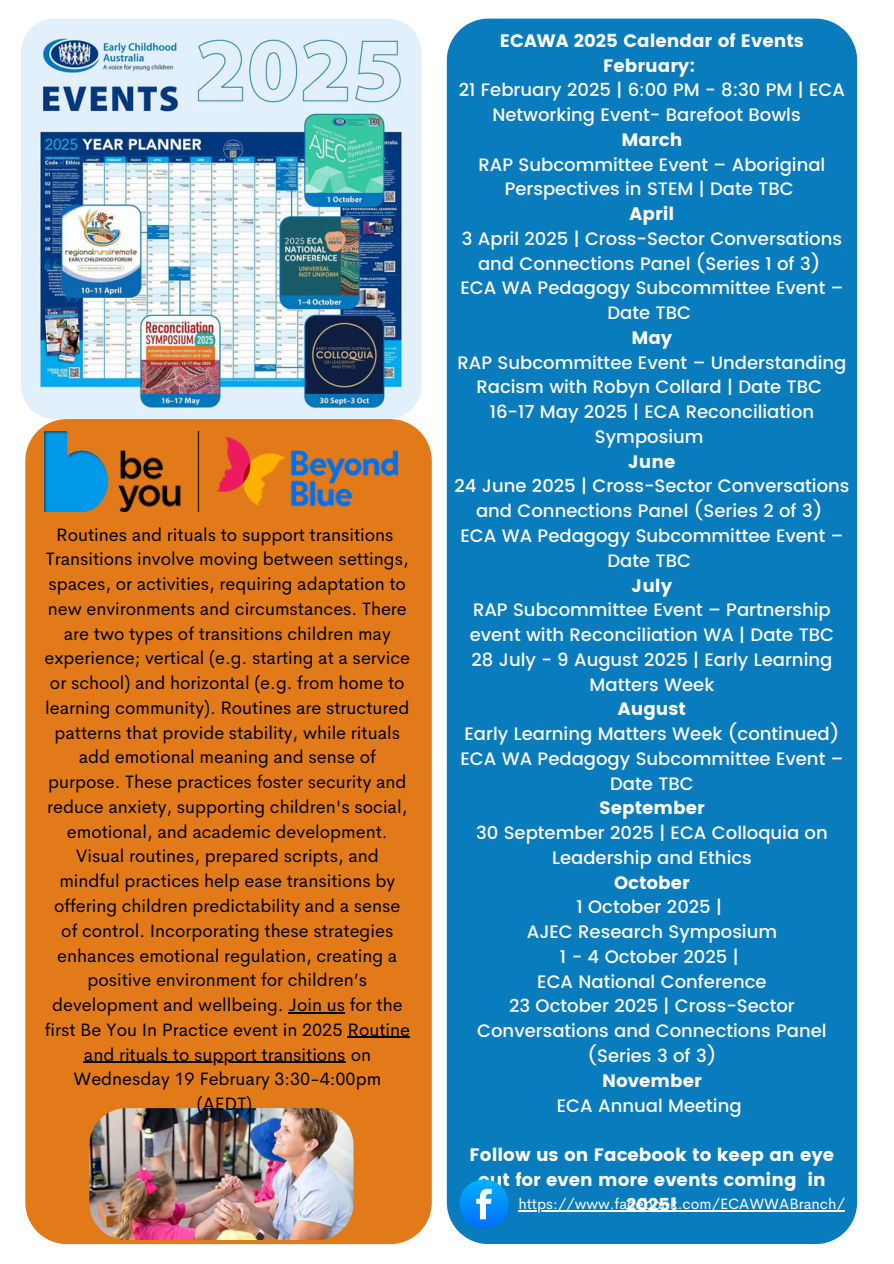
<style>
.page{position:relative;width:894px;height:1264px;background:#fff}
.page>*{position:absolute;margin:0;border:0;box-sizing:border-box;transform-origin:0 0}
.t1{font:18px/24.8px "Cerebri Sans";color:#000;text-align:center}
.t2{font:500 18px "Poppins";color:#fefefe}
.t3{font:18px/24.8px "Poppins";color:#fefefe;text-align:center}
.t4{font:15px "Cerebri Sans";color:#fefefe}
</style>
<div class="page">
<img style="left:21px;top:19px;width:400px;height:400px;border-radius:34px">
<div style="left:25px;top:419px;width:406px;height:825px;background:#e37a19"></div>
<img style="left:89px;top:1108px;width:264px;height:131px;border-radius:37px">
<div style="left:446px;top:19px;width:410px;height:1225px;background:#097cbe"></div>
<svg style="left:459px;top:1179px;width:49px;height:49px"></svg>
<img style="left:44px;top:432px;width:354px;height:80px">
<hr style="left:518px;top:1209px;width:326px;height:2px;background:#fefefe">
<hr style="left:288px;top:1012px;width:57px;height:1px;background:#000">
<hr style="left:347px;top:1036px;width:63px;height:2px;background:#000">
<hr style="left:84px;top:1061px;width:262px;height:1px;background:#000">
<p class="t1" style="left:44px;top:522px;width:367px">Routines and rituals to support transitions Transitions involve moving between settings, spaces, or activities, requiring adaptation to new environments and circumstances. There are two types of transitions children may experience; vertical (e.g. starting at a service or school) and horizontal (e.g. from home to learning community). Routines are structured patterns that provide stability, while rituals add emotional meaning and sense of purpose. These practices foster security and reduce anxiety, supporting children's social, emotional, and academic development.<br>Visual routines, prepared scripts, and mindful practices help ease transitions by offering children predictability and a sense of control. Incorporating these strategies enhances emotional regulation, creating a positive environment for children’s development and wellbeing. Join us for the first Be You In Practice event in 2025 Routine</p>
<h1 class="t1" style="left:73px;top:1041px;width:309px">and rituals to support transitions on<br>Wednesday 19 February 3:30-4:00pm (AEDT).</h1>
<p class="t3" style="left:500px;top:28px;width:305px">ECAWA 2025 Calendar of Events</p>
<p class="t3" style="left:603px;top:53px;width:94px">February:</p>
<p class="t2" style="left:458px;top:80px;width:387px">21 February 2025 | 6:00 PM - 8:30 PM | ECA</p>
<p class="t2" style="left:492px;top:104px;width:309px">Networking Event- Barefoot Bowls</p>
<p class="t3" style="left:621px;top:127px;width:62px">March</p>
<p class="t2" style="left:478px;top:154px;width:348px">RAP Subcommittee Event – Aboriginal</p>
<p class="t2" style="left:504px;top:179px;width:290px">Perspectives in STEM | Date TBC</p>
<p class="t3" style="left:629px;top:201px;width:46px">April</p>
<p class="t2" style="left:461px;top:228px;width:381px">3 April 2025 | Cross-Sector Conversations</p>
<p class="t2" style="left:478px;top:253px;width:344px">and Connections Panel (Series 1 of 3)</p>
<p class="t2" style="left:460px;top:278px;width:384px">ECA WA Pedagogy Subcommittee Event –</p>
<p class="t2" style="left:607px;top:302px;width:85px">Date TBC</p>
<p class="t3" style="left:631px;top:325px;width:43px">May</p>
<p class="t2" style="left:457px;top:352px;width:390px">RAP Subcommittee Event – Understanding</p>
<p class="t2" style="left:476px;top:377px;width:347px">Racism with Robyn Collard | Date TBC</p>
<p class="t2" style="left:489px;top:401px;width:326px">16-17 May 2025 | ECA Reconciliation</p>
<p class="t2" style="left:594px;top:426px;width:110px">Symposium</p>
<p class="t3" style="left:628px;top:449px;width:49px">June</p>
<p class="t2" style="left:454px;top:476px;width:396px">24 June 2025 | Cross-Sector Conversations</p>
<p class="t2" style="left:476px;top:500px;width:348px">and Connections Panel (Series 2 of 3)</p>
<p class="t2" style="left:460px;top:525px;width:384px">ECA WA Pedagogy Subcommittee Event –</p>
<p class="t2" style="left:607px;top:550px;width:85px">Date TBC</p>
<p class="t3" style="left:631px;top:573px;width:42px">July</p>
<p class="t2" style="left:473px;top:599px;width:359px">RAP Subcommittee Event – Partnership</p>
<p class="t2" style="left:469px;top:624px;width:366px">event with Reconciliation WA | Date TBC</p>
<p class="t2" style="left:471px;top:649px;width:362px">28 July - 9 August 2025 | Early Learning</p>
<p class="t2" style="left:589px;top:674px;width:126px">Matters Week</p>
<p class="t3" style="left:617px;top:696px;width:70px">August</p>
<p class="t2" style="left:464px;top:723px;width:376px">Early Learning Matters Week (continued)</p>
<p class="t2" style="left:460px;top:748px;width:384px">ECA WA Pedagogy Subcommittee Event –</p>
<p class="t2" style="left:610px;top:773px;width:85px">Date TBC</p>
<p class="t3" style="left:599px;top:795px;width:107px">September</p>
<p class="t2" style="left:476px;top:822px;width:353px">30 September 2025 | ECA Colloquia on</p>
<p class="t2" style="left:552px;top:847px;width:201px">Leadership and Ethics</p>
<p class="t3" style="left:614px;top:870px;width:77px">October</p>
<p class="t2" style="left:576px;top:896px;width:147px">1 October 2025 |</p>
<p class="t2" style="left:526px;top:921px;width:252px">AJEC Research Symposium</p>
<p class="t2" style="left:559px;top:946px;width:180px">1 - 4 October 2025 |</p>
<p class="t2" style="left:537px;top:971px;width:231px">ECA National Conference</p>
<p class="t2" style="left:509px;top:995px;width:287px">23 October 2025 | Cross-Sector</p>
<p class="t2" style="left:477px;top:1020px;width:351px">Conversations and Connections Panel</p>
<p class="t2" style="left:587px;top:1045px;width:130px">(Series 3 of 3)</p>
<p class="t3" style="left:602px;top:1068px;width:101px">November</p>
<p class="t2" style="left:556px;top:1094px;width:186px">ECA Annual Meeting</p>
<p class="t3" style="left:469px;top:1142px;width:366px">Follow us on Facebook to keep an eye out for even more events coming in</p>
<h2 class="t4" style="left:518px;top:1193px;width:328px">https://www.facebook.com/ECAWWABranch/</h2>
<p class="t3" style="left:626px;top:1191px;width:53px">2025!</p>
</div>
